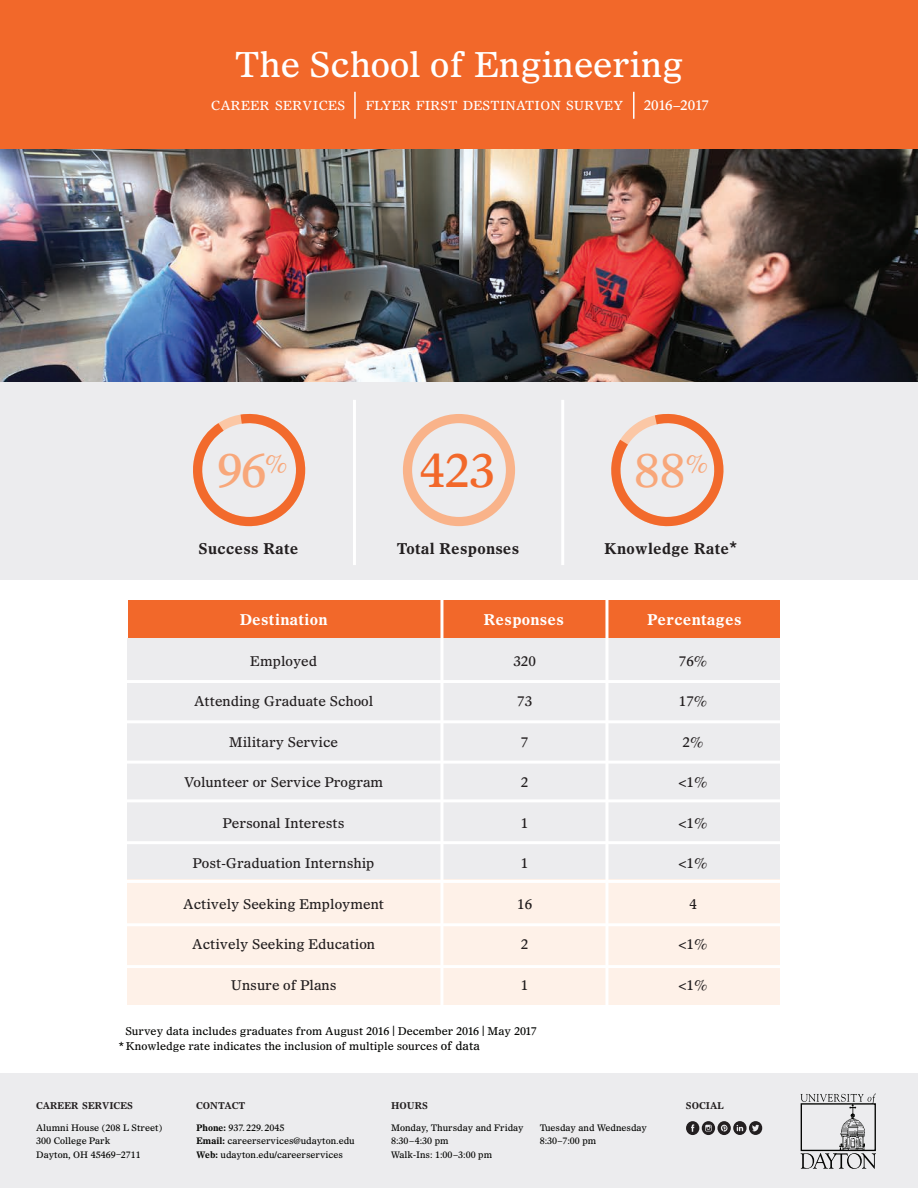
<style>
.page{position:relative;width:918px;height:1188px;background:#fff}
.page>*{position:absolute;margin:0;border:0;box-sizing:border-box;transform-origin:0 0}
.t1{font:45.9px "Olympian LT Std";color:#f8a77a}
.t2{font:45.9px "Olympian LT Std";color:#f2682a}
.t3{font:34.5px "Olympian LT Std";color:#fff}
.t4{font:700 15px "Olympian LT Std";letter-spacing:.02em;color:#231f20}
.t5{font:700 15px "Olympian LT Std";letter-spacing:.02em;color:#fff}
.t6{font:13.5px "Olympian LT Std";color:#231f20}
.t7{font:13.5px "Olympian LT Std";letter-spacing:-.025em;color:#fff}
.t8{font:12.6px "Olympian LT Std";letter-spacing:.015em;color:#fff}
.t9{font:10.8px/15.3px "Olympian LT Std";color:#040503}
.t10{font:700 9.45px "Olympian LT Std";color:#231f20}
.t11{font:9px/13.5px "Olympian LT Std";color:#040503}
.s1{font-family:"Meta Plus";font-weight:500;font-size:16.5px}
.s2{font-size:13.5px}
.s3{font-family:"Meta Plus";font-size:11.55px}
.s4{font-size:11.55px}
.s5{font-weight:700}
</style>
<div class="page">
<div style="left:0;top:369px;width:918px;height:211px;background:#ececee"></div>
<img style="left:0;top:148px;width:918px;height:233px">
<svg style="left:614px;top:414px;width:110px;height:113px"></svg>
<div style="left:403px;top:414px;width:112px;height:112px;border:9px solid #f9b38a;border-radius:50%"></div>
<div style="left:0;top:0;width:918px;height:148px;background:#f2682a"></div>
<hr style="left:353px;top:400px;width:3px;height:165px;background:#fff">
<hr style="left:561px;top:400px;width:3px;height:165px;background:#fff">
<div style="left:127px;top:639px;width:653px;height:360px;background:#ececee"></div>
<div style="left:127px;top:879px;width:653px;height:126px;background:#fef1e8"></div>
<div style="left:128px;top:600px;width:652px;height:38px;background:#f2682a"></div>
<hr style="left:605px;top:590px;width:3px;height:424px;background:#fff">
<hr style="left:440px;top:590px;width:3px;height:424px;background:#fff">
<hr style="left:116px;top:680px;width:670px;height:3px;background:#fff">
<hr style="left:116px;top:720px;width:670px;height:3px;background:#fff">
<hr style="left:116px;top:761px;width:670px;height:3px;background:#fff">
<hr style="left:116px;top:799px;width:670px;height:3px;background:#fff">
<hr style="left:116px;top:841px;width:670px;height:3px;background:#fff">
<hr style="left:116px;top:880px;width:802px;height:3px;background:#fff">
<hr style="left:116px;top:923px;width:670px;height:3px;background:#fff">
<hr style="left:116px;top:965px;width:670px;height:3px;background:#fff">
<hr style="left:354px;top:92px;width:2px;height:27px;background:#fff">
<hr style="left:633px;top:92px;width:2px;height:27px;background:#fff">
<div style="left:0;top:1074px;width:918px;height:114px;background:#ececee"></div>
<svg style="left:801px;top:1153px;width:75px;height:16px"></svg>
<svg style="left:800px;top:1094px;width:76px;height:10px"></svg>
<div style="left:801px;top:1103px;width:75px;height:48px;border:1px solid #040503"></div>
<img style="left:839px;top:1104px;width:25px;height:46px">
<svg style="left:686px;top:1121px;width:76px;height:14px"></svg>
<svg style="left:193px;top:413px;width:113px;height:114px"></svg>
<h2 class="t3" style="left:235px;top:43px;width:450px">The School of Engineering</h2>
<h3 class="t8" style="left:211px;top:98px;width:136px">CAREER SERVICES</h3>
<h3 class="t8" style="left:366px;top:98px;width:259px">FLYER FIRST DESTINATION SURVEY</h3>
<h3 class="t7" style="left:644px;top:97px;width:67px">2016–2017</h3>
<h1 class="t2" style="left:420px;top:442px;width:77px">423</h1>
<h1 class="t1" style="left:217px;top:442px;width:72px">96<sup>%</sup></h1>
<h1 class="t1" style="left:634px;top:442px;width:76px">88<sup>%</sup></h1>
<h3 class="t4" style="left:199px;top:539px;width:102px">Success Rate</h3>
<h3 class="t4" style="left:397px;top:540px;width:124px">Total Responses</h3>
<h3 class="t4" style="left:604px;top:540px;width:134px">Knowledge Rate<span class="s1">*</span></h3>
<h3 class="t5" style="left:240px;top:610px;width:90px">Destination</h3>
<h3 class="t5" style="left:484px;top:610px;width:81px">Responses</h3>
<h3 class="t5" style="left:648px;top:610px;width:95px">Percentages</h3>
<h3 class="t6" style="left:250px;top:653px;width:68px">Employed</h3>
<h3 class="t6" style="left:194px;top:693px;width:181px">Attending Graduate School</h3>
<h3 class="t6" style="left:229px;top:734px;width:110px">Military Service</h3>
<h3 class="t6" style="left:184px;top:774px;width:201px">Volunteer or Service Program</h3>
<h3 class="t6" style="left:223px;top:815px;width:123px">Personal Interests</h3>
<h3 class="t6" style="left:193px;top:855px;width:183px">Post-Graduation Internship</h3>
<h3 class="t6" style="left:183px;top:896px;width:203px">Actively Seeking Employment</h3>
<h3 class="t6" style="left:192px;top:936px;width:185px">Actively Seeking Education</h3>
<h3 class="t6" style="left:231px;top:977px;width:107px">Unsure of Plans</h3>
<h3 class="t6" style="left:513px;top:653px;width:24px">320</h3>
<h3 class="t6" style="left:517px;top:693px;width:17px">73</h3>
<h3 class="t6" style="left:521px;top:734px;width:9px">7</h3>
<h3 class="t6" style="left:521px;top:774px;width:9px">2</h3>
<h3 class="t6" style="left:521px;top:815px;width:9px">1</h3>
<h3 class="t6" style="left:521px;top:855px;width:9px">1</h3>
<h3 class="t6" style="left:517px;top:896px;width:17px">16</h3>
<h3 class="t6" style="left:521px;top:936px;width:9px">2</h3>
<h3 class="t6" style="left:521px;top:977px;width:9px">1</h3>
<p class="t9" style="left:119px;top:1023px;width:419px;text-indent:6px">Survey data includes graduates from August 2016 <span class="s2">|</span> December 2016 <span class="s2">|</span> May 2017 <span class="s3">*</span> Knowledge rate indicates the inclusion of multiple sources <span class="s4">of data</span></p>
<h3 class="t6" style="left:679px;top:653px;width:30px">76%</h3>
<h3 class="t6" style="left:679px;top:693px;width:30px">17%</h3>
<h3 class="t6" style="left:683px;top:734px;width:23px">2%</h3>
<h3 class="t6" style="left:679px;top:774px;width:31px">&lt;1%</h3>
<h3 class="t6" style="left:679px;top:815px;width:31px">&lt;1%</h3>
<h3 class="t6" style="left:679px;top:855px;width:31px">&lt;1%</h3>
<h3 class="t6" style="left:689px;top:896px;width:9px">4</h3>
<h3 class="t6" style="left:679px;top:936px;width:31px">&lt;1%</h3>
<h3 class="t6" style="left:679px;top:977px;width:31px">&lt;1%</h3>
<p class="t10" style="left:36px;top:1100px;width:98px">CAREER SERVICES</p>
<p class="t11" style="left:36px;top:1120px;width:128px">Alumni House (208 L Street)<br>300 College Park<br>Dayton, OH 45469–2711</p>
<p class="t10" style="left:196px;top:1100px;width:51px">CONTACT</p>
<p class="t10" style="left:391px;top:1100px;width:38px">HOURS</p>
<p class="t10" style="left:686px;top:1100px;width:39px">SOCIAL</p>
<p class="t11" style="left:196px;top:1120px;width:160px"><span class="s5">Phone:</span> 937.229.2045<br><span class="s5">Email:</span> careerservices@udayton.edu<br><span class="s5">Web:</span> udayton.edu/careerservices</p>
<p class="t11" style="left:391px;top:1120px;width:134px">Monday, Thursday and Friday<br>8:30–4:30 pm<br>Walk-Ins: 1:00–3:00 pm</p>
<p class="t11" style="left:540px;top:1120px;width:109px">Tuesday and Wednesday<br>8:30–7:00 pm</p>
</div>
